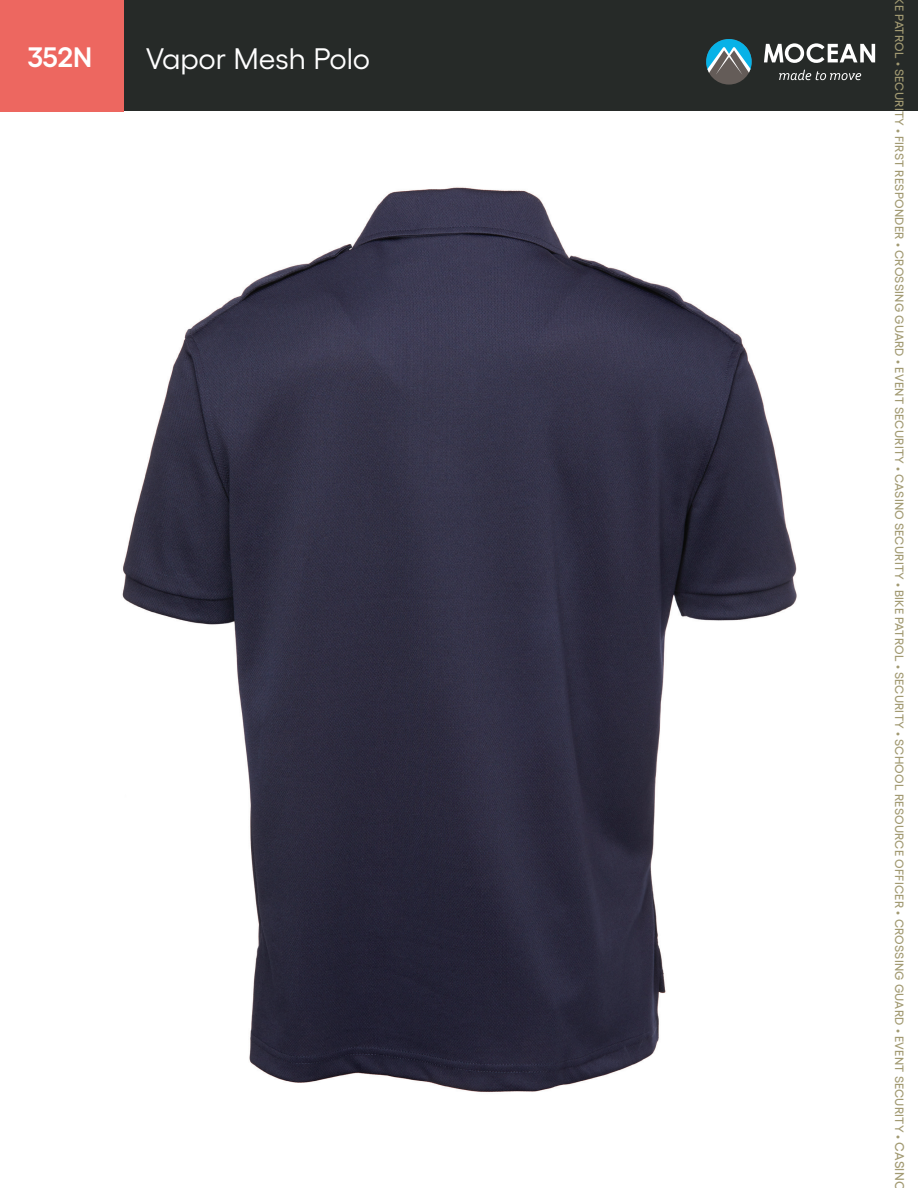
<style>
.page{position:relative;width:918px;height:1188px;background:#fff}
.page>*{position:absolute;margin:0;border:0;box-sizing:border-box;transform-origin:0 0}
.t1{font:29.55px "Gellix";color:#fff}
.t2{font:600 28.05px "Gellix";color:#fff}
.t3{font:500 12px "Gellix";letter-spacing:.02em;color:#a29a72}
.s1{font-size:12.75px}
</style>
<div class="page">
<div style="left:0;top:0;width:918px;height:110px;background:#262a28"></div>
<div style="left:0;top:0;width:123px;height:111px;background:#ed6760"></div>
<svg style="left:764px;top:43px;width:111px;height:20px"></svg>
<svg style="left:779px;top:70px;width:82px;height:10px"></svg>
<div style="left:706px;top:39px;width:46px;height:46px;background:#645c58;border-radius:50%"></div>
<svg style="left:706px;top:39px;width:46px;height:36px"></svg>
<img style="left:122px;top:187px;width:675px;height:905px">
<h2 class="t2" style="left:28px;top:35px;width:66px">352N</h2>
<h1 class="t1" style="left:146px;top:37px;width:226px">Vapor Mesh Polo</h1>
<p class="t3" style="left:909px;top:-3px;width:1195px;rotate:90deg">KE PATROL • SECURITY • FIRST RESPONDER • CROSSING GUARD • EVENT SECURITY • CASINO SECURITY • BIKE PATROL • SECURITY • SCHOOL RESOURCE OFFICER • CROSSING GUARD • EVENT SECURITY • <span class="s1">CASINO</span></p>
</div>
